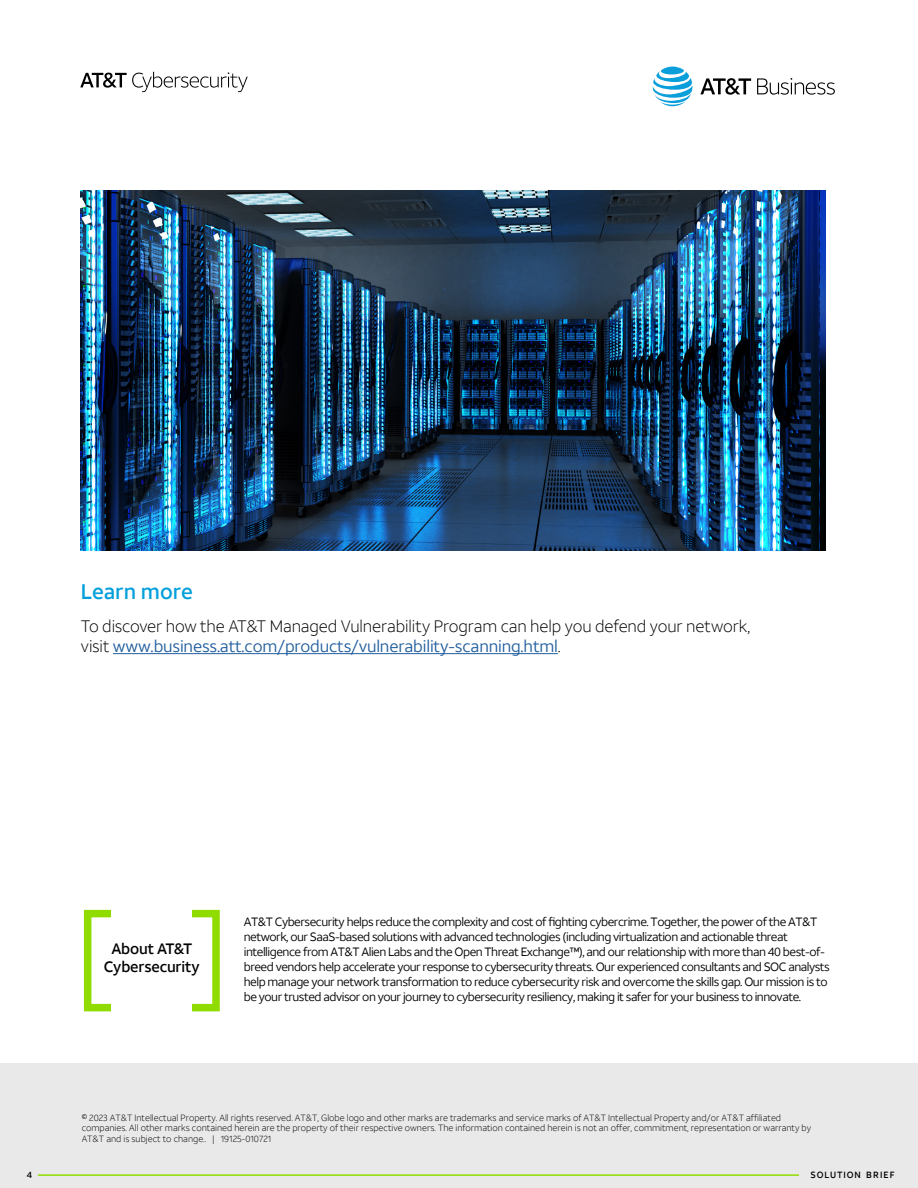
<style>
.page{position:relative;width:918px;height:1188px;background:#fff}
.page>*{position:absolute;margin:0;border:0;box-sizing:border-box;transform-origin:0 0}
.t1{font:500 21px "ATT Aleck Sans";color:#009fdb}
.t2{font:300 16.5px/19.5px "ATT Aleck Sans";letter-spacing:-.005em;color:#000}
.t3{font:500 15px/18px "ATT Aleck Sans";letter-spacing:-.01em;color:#000;text-align:center}
.t4{font:12px/15px "ATT Aleck Sans";letter-spacing:-.04em;color:#000}
.t5{font:300 9px/10.5px "ATT Aleck Sans";color:#000}
.t6{font:500 9px "ATT Aleck Sans";letter-spacing:.095em;color:#000}
.s1{font-weight:400;color:#215e9e}
</style>
<div class="page">
<svg style="left:653px;top:67px;width:39px;height:39px"></svg>
<svg style="left:700px;top:78px;width:51px;height:17px"></svg>
<svg style="left:757px;top:78px;width:78px;height:17px"></svg>
<div style="left:0;top:1063px;width:918px;height:125px;background:#e9e9e9"></div>
<div style="left:84px;top:910px;width:136px;height:101px;border:8px solid #91dc00"></div>
<div style="left:111px;top:897px;width:81px;height:26px;background:#fff"></div>
<div style="left:111px;top:999px;width:81px;height:26px;background:#fff"></div>
<hr style="left:38px;top:1174px;width:761px;height:2px;background:#91dc00">
<img style="left:81px;top:190px;width:745px;height:361px">
<hr style="left:113px;top:653px;width:445px;height:1px;background:#215e9e">
<svg style="left:80px;top:72px;width:168px;height:20px"></svg>
<h1 class="t1" style="left:81px;top:579px;width:113px">Learn more</h1>
<h2 class="t2" style="left:81px;top:617px;width:671px">To discover how the AT&amp;T Managed Vulnerability Program can help you defend your network, visit <span class="s1">www.business.att.com/products/vulnerability-scanning.html</span>.</h2>
<p class="t3" style="left:104px;top:939px;width:97px">About AT&amp;T<br>Cybersecurity</p>
<p class="t4" style="left:244px;top:914px;width:588px">AT&amp;T Cybersecurity helps reduce the complexity and cost of fighting cybercrime. Together, the power of the AT&amp;T network, our SaaS-based solutions with advanced technologies (including virtualization and actionable threat intelligence from AT&amp;T Alien Labs and the Open Threat Exchange™), and our relationship with more than 40 best-of&shy;breed vendors help accelerate your response to cybersecurity threats. Our experienced consultants and SOC analysts help manage your network transformation to reduce cybersecurity risk and overcome the skills gap. Our mission is to be your trusted advisor on your journey to cybersecurity resiliency, making it safer for your business to innovate.</p>
<p class="t5" style="left:82px;top:1112px;width:731px">© 2023 AT&amp;T Intellectual Property. All rights reserved. AT&amp;T, Globe logo and other marks are trademarks and service marks of AT&amp;T Intellectual Property and/or AT&amp;T affiliated companies. All other marks contained herein are the property of their respective owners. The information contained herein is not an offer, commitment, representation or warranty by<br>AT&amp;T and is subject to change.. | 19125-010721</p>
<p class="t6" style="left:25px;top:1169px;width:7px">4</p>
<p class="t6" style="left:809px;top:1169px;width:86px">SOLUTION BRIEF</p>
<p class="t6" style="left:27px;top:1170px;width:7px">4</p>
<p class="t6" style="left:811px;top:1170px;width:86px">SOLUTION BRIEF</p>
</div>
